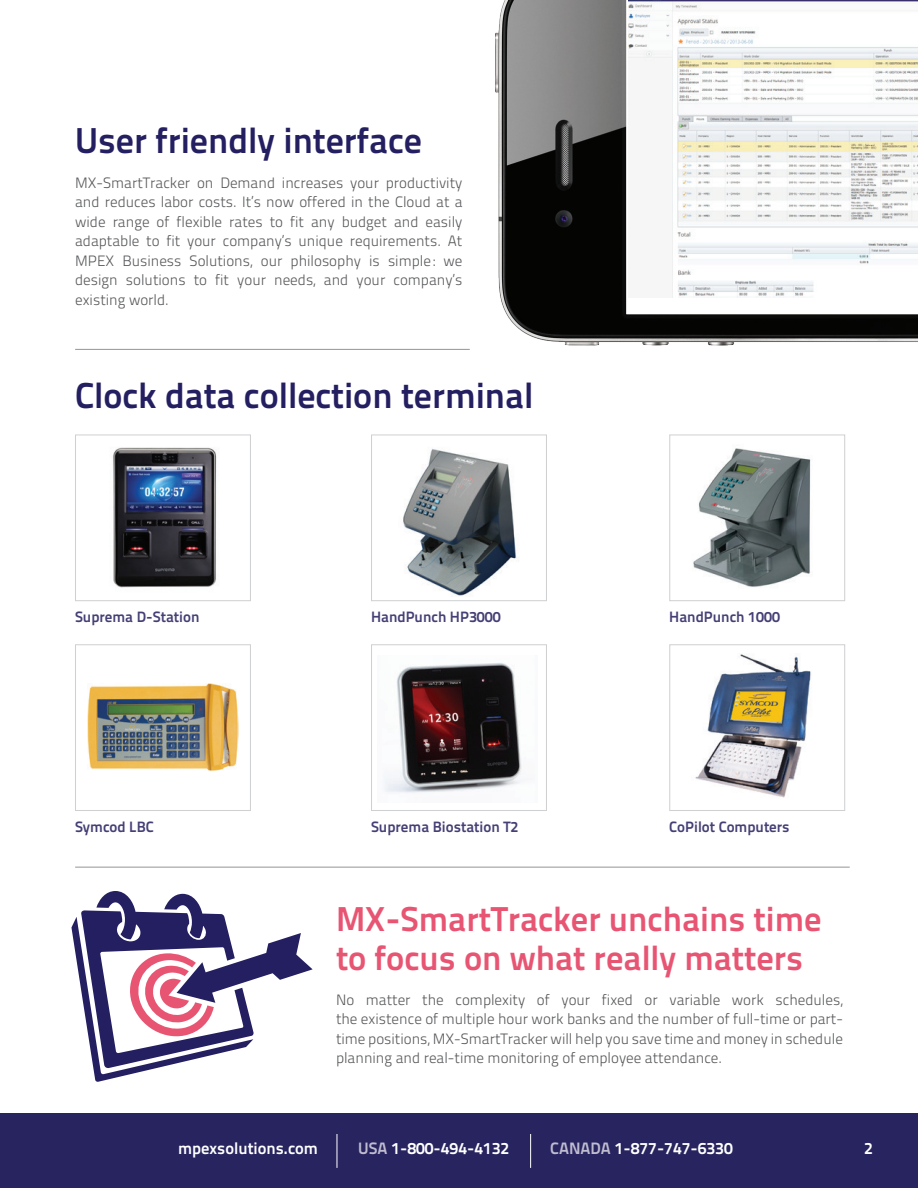
<style>
.page{position:relative;width:918px;height:1188px;background:#fff}
.page>*{position:absolute;margin:0;border:0;box-sizing:border-box;transform-origin:0 0}
.t1{font:36px "Titillium Text 25 L 800 wt";color:#241f61}
.t2{font:34.5px/39px "Titillium Text 25 L 800 wt";color:#e75573}
.t3{font:16.5px "Titillium Text 25 L 800 wt";color:#fff}
.t4{font:15px/19.5px "Titillium Text 25 L 250 wt";color:#57585a;text-align:justify}
.t5{font:15px "Titillium Text 25 L 800 wt";color:#443f75}
.s1{color:#bfbcd0}
</style>
<div class="page">
<div style="left:0;top:1114px;width:918px;height:74px;background:#272460"></div>
<hr style="left:337px;top:1134px;width:1px;height:34px;background:#fff">
<hr style="left:530px;top:1134px;width:1px;height:34px;background:#fff">
<hr style="left:75px;top:867px;width:775px;height:1px;background:#939598">
<hr style="left:75px;top:349px;width:395px;height:1px;background:#939598">
<img style="left:113px;top:447px;width:104px;height:141px">
<div style="left:75px;top:434px;width:176px;height:167px;border:1px solid #cfd0d2"></div>
<img style="left:87px;top:683px;width:152px;height:88px">
<div style="left:75px;top:644px;width:176px;height:167px;border:1px solid #cfd0d2"></div>
<img style="left:403px;top:448px;width:114px;height:148px">
<div style="left:371px;top:434px;width:176px;height:167px;border:1px solid #cfd0d2"></div>
<div style="left:371px;top:644px;width:176px;height:167px;border:1px solid #cfd0d2"></div>
<img style="left:693px;top:445px;width:118px;height:142px">
<div style="left:669px;top:434px;width:176px;height:167px;border:1px solid #cfd0d2"></div>
<img style="left:695px;top:654px;width:116px;height:144px">
<div style="left:669px;top:644px;width:176px;height:167px;border:1px solid #cfd0d2"></div>
<svg style="left:71px;top:891px;width:242px;height:191px"></svg>
<svg style="left:126px;top:953px;width:88px;height:87px"></svg>
<img style="left:496px;top:0;width:422px;height:346px">
<img style="left:628px;top:0;width:290px;height:298px">
<img style="left:384px;top:663px;width:138px;height:130px">
<h1 class="t1" style="left:75px;top:113px;width:348px">User friendly interface</h1>
<p class="t4" style="left:75px;top:172px;width:389px">MX-SmartTracker on Demand increases your productivity and reduces labor costs. It’s now offered in the Cloud at a wide range of flexible rates to fit any budget and easily adaptable to fit your company’s unique requirements. At MPEX Business Solutions, our philosophy is simple: we design solutions to fit your needs, and your company’s existing world.</p>
<h1 class="t1" style="left:75px;top:367px;width:460px">Clock data collection terminal</h1>
<p class="t5" style="left:75px;top:605px;width:126px">Suprema D-Station</p>
<p class="t5" style="left:371px;top:605px;width:131px">HandPunch HP3000</p>
<p class="t5" style="left:669px;top:605px;width:112px">HandPunch 1000</p>
<p class="t5" style="left:75px;top:815px;width:80px">Symcod LBC</p>
<p class="t5" style="left:371px;top:815px;width:149px">Suprema Biostation T2</p>
<p class="t5" style="left:669px;top:815px;width:122px">CoPilot Computers</p>
<h2 class="t2" style="left:336px;top:898px;width:487px">MX-SmartTracker unchains time to focus on what really matters</h2>
<p class="t4" style="left:336px;top:989px;width:509px">No matter the complexity of your fixed or variable work schedules, the existence of multiple hour work banks and the number of full-time or part&shy;time positions, MX-SmartTracker will help you save time and money in schedule planning and real-time monitoring of employee attendance.</p>
<p class="t3" style="left:178px;top:1136px;width:141px">mpexsolutions.com</p>
<p class="t3" style="left:358px;top:1136px;width:153px"><span class="s1">USA</span> 1-800-494-4132</p>
<p class="t3" style="left:550px;top:1136px;width:184px"><span class="s1">CANADA</span> 1-877-747-6330</p>
<p class="t3" style="left:864px;top:1135px;width:10px">2</p>
</div>
